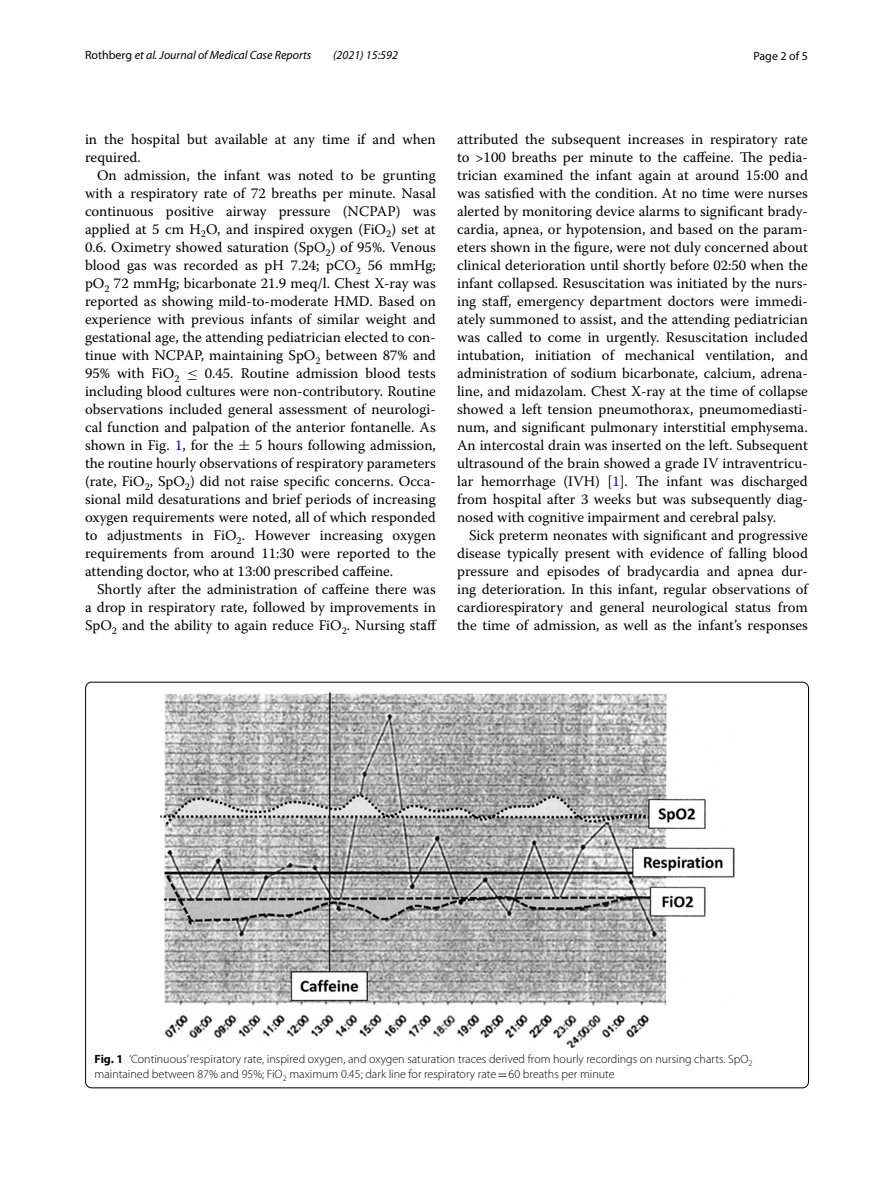
<style>
.page{position:relative;width:893px;height:1187px;background:#fff}
.page>*{position:absolute;margin:0;border:0;box-sizing:border-box;transform-origin:0 0}
.t1{font:14.7px/18px "Warnock Pro";color:#000;text-align:justify}
.t2{font:300 12px/15px "Myriad Pro";color:#000}
.t3{font:italic 12px "Myriad Pro";color:#000}
.t4{font:12px "Myriad Pro";color:#000}
.s1{font-style:normal}
.s2{font-family:"MTSY"}
.s3{color:#00f}
.s4{font-weight:700}
.s5{font-family:"MTSY";font-weight:400}
</style>
<div class="page">
<img style="left:160px;top:692px;width:574px;height:355px">
<p class="t3" style="left:85px;top:48px;width:228px"><span class="s1">Rothberg</span> et al. Journal of Medical Case Reports</p>
<p class="t3" style="left:333px;top:48px;width:66px">(2021) 15:592</p>
<p class="t4" style="left:753px;top:48px;width:56px">Page 2 of 5</p>
<p class="t1" style="left:85px;top:130px;width:352px">in the hospital but available at any time if and when required.</p>
<p class="t1" style="left:85px;top:166px;width:352px;text-indent:12px">On admission, the infant was noted to be grunting with a respiratory rate of 72 breaths per minute. Nasal continuous positive airway pressure (NCPAP) was applied at 5 cm H<sub>2</sub>O, and inspired oxygen (FiO<sub>2</sub>) set at 0.6. Oximetry showed saturation (SpO<sub>2</sub>) of 95%. Venous blood gas was recorded as pH 7.24; pCO<sub>2</sub> 56 mmHg; pO<sub>2</sub> 72 mmHg; bicarbonate 21.9 meq/l. Chest X-ray was reported as showing mild-to-moderate HMD. Based on experience with previous infants of similar weight and gestational age, the attending pediatrician elected to con&shy;tinue with NCPAP, maintaining SpO<sub>2</sub> between 87% and 95% with FiO<sub>2</sub> <span class="s2">≤</span> 0.45. Routine admission blood tests including blood cultures were non-contributory. Routine observations included general assessment of neurologi&shy;cal function and palpation of the anterior fontanelle. As shown in Fig. <span class="s3">1</span>, for the <span class="s2">±</span> 5 hours following admission, the routine hourly observations of respiratory parameters (rate, FiO<sub>2</sub>, SpO<sub>2</sub>) did not raise specific concerns. Occa&shy;sional mild desaturations and brief periods of increasing oxygen requirements were noted, all of which responded to adjustments in FiO<sub>2</sub>. However increasing oxygen requirements from around 11:30 were reported to the attending doctor, who at 13:00 prescribed caffeine.</p>
<p class="t1" style="left:85px;top:580px;width:353px;text-indent:12px">Shortly after the administration of caffeine there was a drop in respiratory rate, followed by improvements in SpO<sub>2</sub> and the ability to again reduce FiO<sub>2</sub>. Nursing staff</p>
<p class="t1" style="left:457px;top:130px;width:352px">attributed the subsequent increases in respiratory rate to &gt;100 breaths per minute to the caffeine. The pedia&shy;trician examined the infant again at around 15:00 and was satisfied with the condition. At no time were nurses alerted by monitoring device alarms to significant brady&shy;cardia, apnea, or hypotension, and based on the param&shy;eters shown in the figure, were not duly concerned about clinical deterioration until shortly before 02:50 when the infant collapsed. Resuscitation was initiated by the nurs&shy;ing staff, emergency department doctors were immedi&shy;ately summoned to assist, and the attending pediatrician was called to come in urgently. Resuscitation included intubation, initiation of mechanical ventilation, and administration of sodium bicarbonate, calcium, adrena&shy;line, and midazolam. Chest X-ray at the time of collapse showed a left tension pneumothorax, pneumomediasti&shy;num, and significant pulmonary interstitial emphysema.<br>An intercostal drain was inserted on the left. Subsequent ultrasound of the brain showed a grade IV intraventricu&shy;lar hemorrhage (IVH) [<span class="s3">1</span>]. The infant was discharged from hospital after 3 weeks but was subsequently diag&shy;nosed with cognitive impairment and cerebral palsy.</p>
<p class="t1" style="left:457px;top:526px;width:352px;text-indent:12px">Sick preterm neonates with significant and progressive disease typically present with evidence of falling blood pressure and episodes of bradycardia and apnea dur&shy;ing deterioration. In this infant, regular observations of cardiorespiratory and general neurological status from the time of admission, as well as the infant’s responses</p>
<p class="t2" style="left:95px;top:1051px;width:659px"><span class="s4">Fig. 1</span> ‘Continuous’ respiratory rate, inspired oxygen, and oxygen saturation traces derived from hourly recordings on nursing charts. SpO<sub>2 </sub>maintained between 87% and 95%; FiO<sub>2</sub> maximum 0.45; dark line for respiratory rate<span class="s5">=</span>60 breaths per minute</p>
</div>
